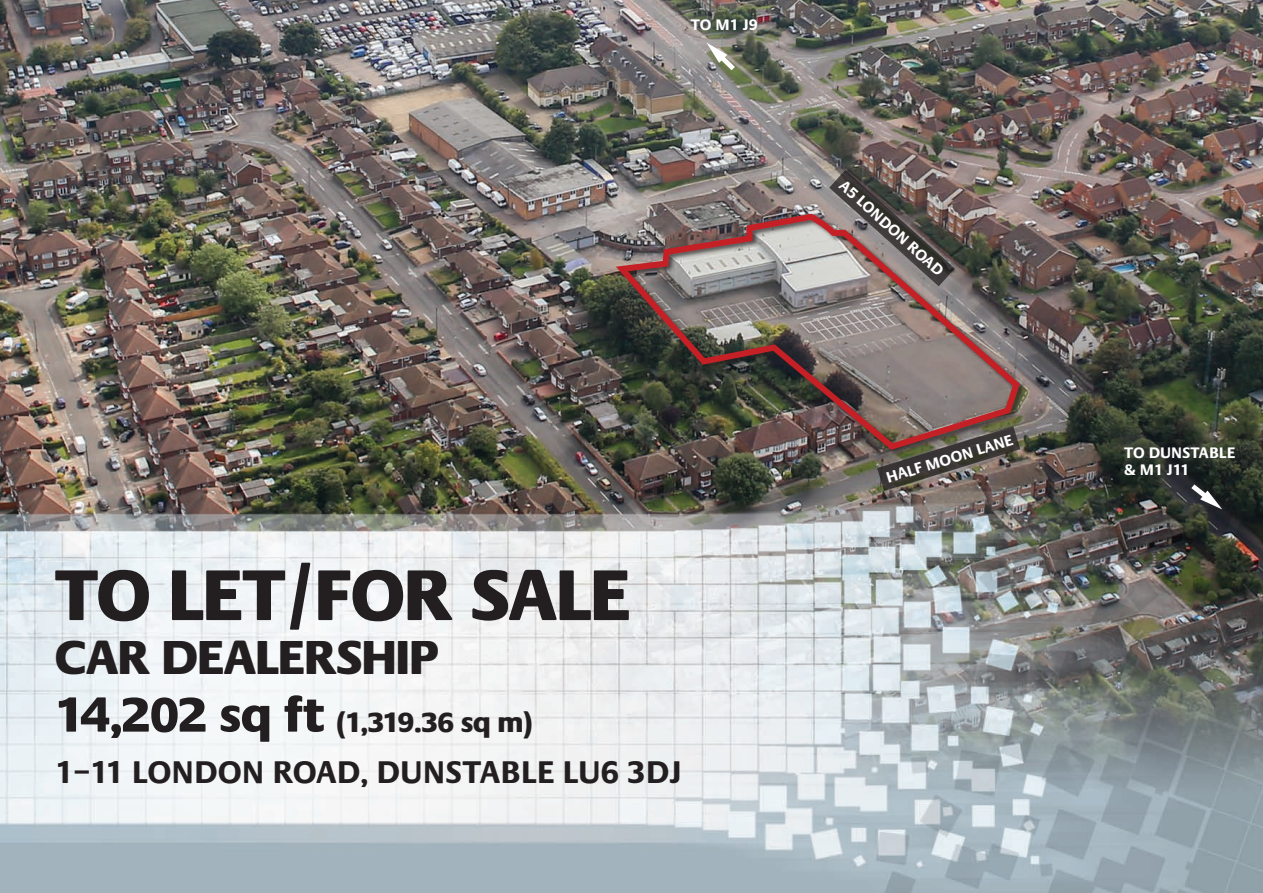
<style>
.page{position:relative;width:1263px;height:893px;background:#fff}
.page>*{position:absolute;margin:0;border:0;box-sizing:border-box;transform-origin:0 0}
.t1{font:800 74.4px "Praxis";color:#231f20}
.t2{font:800 49.5px "Praxis";color:#231f20}
.t3{font:700 32.55px "Praxis";color:#231f20}
.t4{font:800 28.95px "Praxis";letter-spacing:-.02em;color:#231f20}
.t5{font:700 15.9px/16.5px "Praxis";color:#fff}
.s1{font-size:50.7px}
</style>
<div class="page">
<img style="left:0;top:0;width:1263px;height:893px">
<svg style="left:829px;top:170px;width:126px;height:43px;background:#685e5b"></svg>
<img style="left:877px;top:457px;width:143px;height:34px">
<div style="left:615px;top:213px;width:412px;height:244px;background:#231f20;opacity:.75"></div>
<img style="left:610px;top:217px;width:415px;height:236px">
<svg style="left:706px;top:43px;width:29px;height:27px"></svg>
<svg style="left:1191px;top:484px;width:31px;height:25px"></svg>
<p class="t5" style="left:691px;top:17px;width:68px">TO M1 J9</p>
<h1 class="t1" style="left:55px;top:554px;width:576px">TO LET/FOR SALE</h1>
<h2 class="t2" style="left:55px;top:631px;width:385px">CAR DEALERSHIP</h2>
<h3 class="t4" style="left:55px;top:706px;width:478px"><span class="s1">14,202 sq ft</span> (1,319.36 sq m)</h3>
<h3 class="t3" style="left:55px;top:754px;width:628px">1–11 LONDON ROAD, DUNSTABLE LU6 3DJ</h3>
<p class="t5" style="left:847px;top:177px;width:136px;rotate:42deg">A5 LONDON ROAD</p>
<p class="t5" style="left:884px;top:470px;width:133px;rotate:-17deg">HALF MOON LANE</p>
<p class="t5" style="left:1124px;top:445px;width:113px">TO DUNSTABLE &amp; M1 J11</p>
</div>
